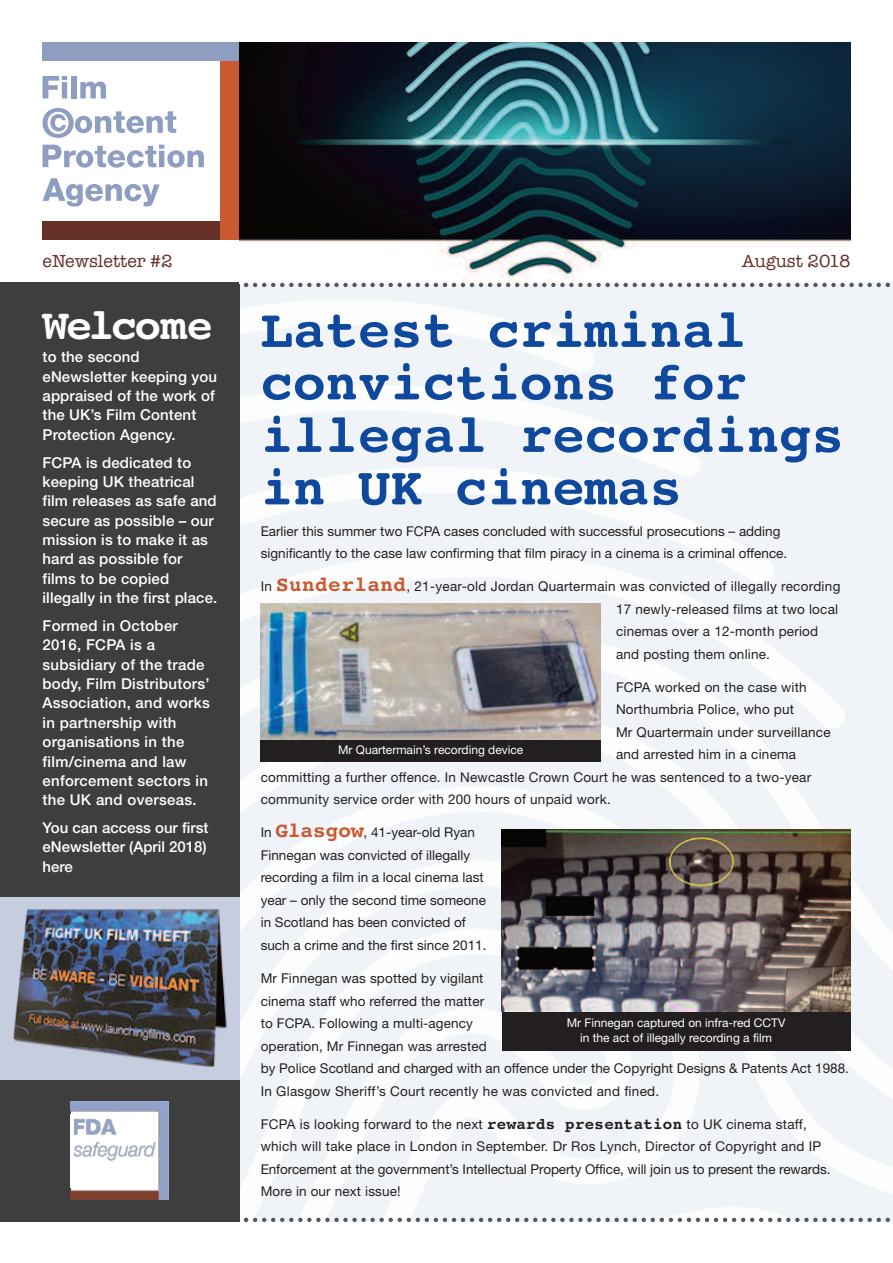
<style>
.page{position:relative;width:893px;height:1263px;background:#fff}
.page>*{position:absolute;margin:0;border:0;box-sizing:border-box;transform-origin:0 0}
.t1{font:700 54px/52.5px "Courier";color:#0f499d}
.t2{font:700 43.5px "Courier";letter-spacing:-.06em;color:#fff}
.t3{font:18px "American Typewriter";color:#673029}
.t4{font:500 15px/19.4px "Helvetica Neue";letter-spacing:.01em;color:#fff}
.t5{font:13.5px/22.5px "Helvetica Neue";letter-spacing:.01em;color:#231f20}
.t6{font:12px/15px "Helvetica Neue";color:#fff;text-align:center}
.s1{font-family:"Courier";font-weight:700;font-size:21px;color:#ca5931}
.s2{font-family:"Courier";font-weight:700;font-size:15.75px}
</style>
<div class="page">
<img style="left:239px;top:284px;width:654px;height:938px">
<div style="left:0;top:283px;width:239px;height:939px;background:#3e3e3f"></div>
<div style="left:43px;top:221px;width:196px;height:19px;background:#673029"></div>
<div style="left:220px;top:43px;width:19px;height:197px;background:#ca5931"></div>
<div style="left:43px;top:43px;width:196px;height:18px;background:#8d9ec0"></div>
<svg style="left:43px;top:76px;width:24px;height:22px"></svg>
<div style="left:71px;top:76px;width:6px;height:22px;background:#8d9ec0"></div>
<svg style="left:80px;top:82px;width:26px;height:16px"></svg>
<svg style="left:43px;top:145px;width:161px;height:23px"></svg>
<svg style="left:43px;top:178px;width:117px;height:29px"></svg>
<svg style="left:43px;top:108px;width:133px;height:30px"></svg>
<svg style="left:244px;top:1217px;width:649px;height:5px"></svg>
<img style="left:239px;top:43px;width:611px;height:240px">
<svg style="left:244px;top:283px;width:649px;height:4px"></svg>
<img style="left:261px;top:604px;width:340px;height:136px">
<img style="left:502px;top:830px;width:348px;height:182px">
<div style="left:261px;top:740px;width:340px;height:22px;background:#231f20"></div>
<div style="left:502px;top:1012px;width:348px;height:38px;background:#231f20"></div>
<div style="left:0;top:897px;width:239px;height:182px;background:#c5cddf"></div>
<img style="left:71px;top:1101px;width:98px;height:98px">
<div style="left:71px;top:1114px;width:86px;height:73px;background:#fff"></div>
<img style="left:75px;top:1118px;width:81px;height:42px">
<img style="left:13px;top:909px;width:214px;height:158px">
<h3 class="t3" style="left:43px;top:247px;width:132px">eNewsletter #2</h3>
<h3 class="t3" style="left:742px;top:247px;width:110px">August 2018</h3>
<h2 class="t2" style="left:43px;top:298px;width:172px">Welcome</h2>
<p class="t4" style="left:43px;top:349px;width:176px">to the second eNewsletter keeping you appraised of the work of the UK’s Film Content<br>Protection Agency.</p>
<p class="t4" style="left:43px;top:454px;width:176px">FCPA is dedicated to keeping UK theatrical film releases as safe and secure as possible – our mission is to make it as hard as possible for films to be copied illegally in the first place.</p>
<p class="t4" style="left:43px;top:617px;width:169px">Formed in October<br>2016, FCPA is a subsidiary of the trade body, Film Distributors’<br>Association, and works in partnership with organisations in the film/cinema and law enforcement sectors in the UK and overseas.</p>
<p class="t4" style="left:43px;top:819px;width:167px;text-align:justify">You can access our first eNewsletter (April 2018) here</p>
<h1 class="t1" style="left:261px;top:302px;width:585px">Latest criminal convictions for illegal recordings in UK cinemas</h1>
<p class="t5" style="left:261px;top:521px;width:528px">Earlier this summer two FCPA cases concluded with successful prosecutions – adding significantly to the case law confirming that film piracy in a cinema is a criminal offence.</p>
<p class="t5" style="left:616px;top:576px;width:226px;text-indent:-355px">In <span class="s1">Sunderland</span>, 21-year-old Jordan Quartermain was convicted of illegally recording 17 newly-released films at two local cinemas over a 12-month period and posting them online.</p>
<p class="t5" style="left:616px;top:677px;width:192px">FCPA worked on the case with</p>
<p class="t5" style="left:616px;top:699px;width:180px">Northumbria Police, who put</p>
<p class="t5" style="left:616px;top:722px;width:216px">Mr Quartermain under surveillance</p>
<p class="t5" style="left:616px;top:744px;width:182px">and arrested him in a cinema</p>
<p class="t5" style="left:261px;top:767px;width:552px">committing a further offence. In Newcastle Crown Court he was sentenced to a two-year</p>
<p class="t5" style="left:261px;top:789px;width:352px">community service order with 200 hours of unpaid work.</p>
<p class="t5" style="left:261px;top:823px;width:227px">In <span class="s1">Glasgow</span>, 41-year-old Ryan Finnegan was convicted of illegally recording a film in a local cinema last year – only the second time someone in Scotland has been convicted of such a crime and the first since 2011.</p>
<p class="t5" style="left:261px;top:968px;width:590px">Mr Finnegan was spotted by vigilant<br>cinema staff who referred the matter<br>to FCPA. Following a multi-agency<br>operation, Mr Finnegan was arrested<br>by Police Scotland and charged with an offence under the Copyright Designs &amp; Patents Act 1988.<br>In Glasgow Sheriff’s Court recently he was convicted and fined.</p>
<p class="t5" style="left:261px;top:1114px;width:571px">FCPA is looking forward to the next <span class="s2">rewards presentation</span> to UK cinema staff, which will take place in London in September. Dr Ros Lynch, Director of Copyright and IP Enforcement at the government’s Intellectual Property Office, will join us to present the rewards.<br>More in our next issue!</p>
<p class="t6" style="left:338px;top:744px;width:187px">Mr Quartermain’s recording device</p>
<p class="t6" style="left:567px;top:1016px;width:220px">Mr Finnegan captured on infra-red CCTV in the act of illegally recording a film</p>
</div>
